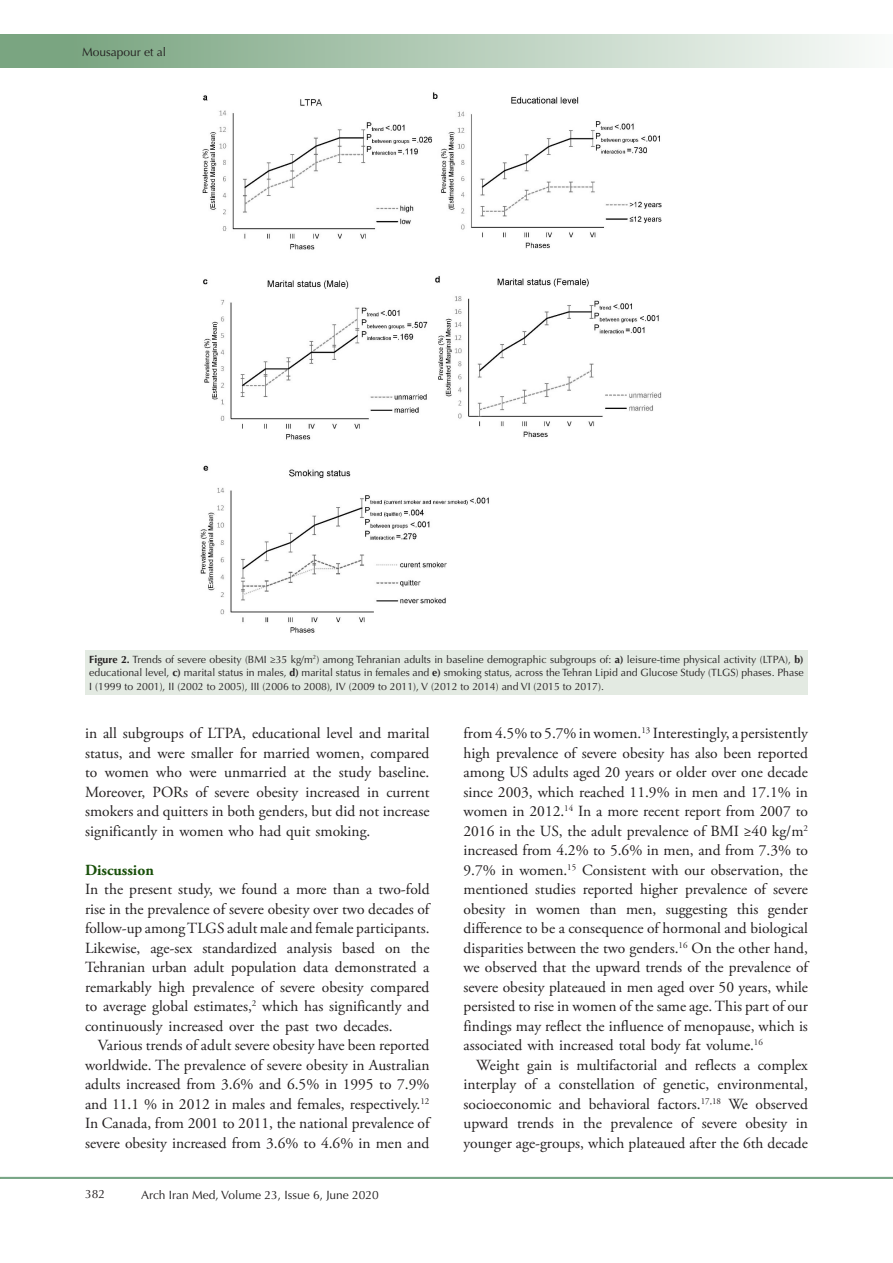
<style>
.page{position:relative;width:893px;height:1263px;background:#fff}
.page>*{position:absolute;margin:0;border:0;box-sizing:border-box;transform-origin:0 0}
.t1{font:15.45px/19.5px "Adobe Garamond Pro";color:#231f20;text-align:justify}
.t2{font:700 15.45px "Adobe Garamond Pro";color:#19500a}
.t3{font:12px "Optima LT Std";color:#231f20}
.t4{font:10.5px/13.5px "Optima LT Std";color:#231f20;text-align:justify}
.s1{font-weight:700}
</style>
<div class="page">
<div style="left:0;top:1177px;width:893px;height:2px;background:#0099e5;border:1px solid #7aa581"></div>
<div style="left:0;top:35px;width:893px;height:33px;background:linear-gradient(to right,#719f78,#f9fbf9)"></div>
<div style="left:85px;top:651px;width:723px;height:44px;background:#e3eae2"></div>
<img style="left:200px;top:92px;width:462px;height:541px">
<p class="t3" style="left:82px;top:45px;width:86px">Mousapour et al</p>
<p class="t4" style="left:89px;top:652px;width:716px"><span class="s1">Figure 2.</span> Trends of severe obesity (BMI ≥35 kg/m<sup>2</sup>) among Tehranian adults in baseline demographic subgroups of: <span class="s1">a)</span> leisure-time physical activity (LTPA), <span class="s1">b) </span>educational level, <span class="s1">c)</span> marital status in males, <span class="s1">d)</span> marital status in females and <span class="s1">e)</span> smoking status, across the Tehran Lipid and Glucose Study (TLGS) phases. Phase I (1999 to 2001), II (2002 to 2005), III (2006 to 2008), IV (2009 to 2011), V (2012 to 2014) and VI (2015 to 2017).</p>
<p class="t1" style="left:85px;top:724px;width:346px">in all subgroups of LTPA, educational level and marital status, and were smaller for married women, compared to women who were unmarried at the study baseline.<br>Moreover, PORs of severe obesity increased in current smokers and quitters in both genders, but did not increase significantly in women who had quit smoking.</p>
<p class="t2" style="left:85px;top:861px;width:70px">Discussion</p>
<p class="t1" style="left:85px;top:880px;width:346px">In the present study, we found a more than a two-fold rise in the prevalence of severe obesity over two decades of follow-up among TLGS adult male and female participants.<br>Likewise, age-sex standardized analysis based on the Tehranian urban adult population data demonstrated a remarkably high prevalence of severe obesity compared to average global estimates,<sup>2</sup> which has significantly and continuously increased over the past two decades.</p>
<p class="t1" style="left:85px;top:1036px;width:346px;text-indent:13px">Various trends of adult severe obesity have been reported worldwide. The prevalence of severe obesity in Australian adults increased from 3.6% and 6.5% in 1995 to 7.9% and 11.1 % in 2012 in males and females, respectively.<sup>12<br></sup>In Canada, from 2001 to 2011, the national prevalence of severe obesity increased from 3.6% to 4.6% in men and</p>
<p class="t3" style="left:85px;top:1187px;width:22px">382</p>
<p class="t3" style="left:141px;top:1188px;width:239px">Arch Iran Med, Volume 23, Issue 6, June 2020</p>
<p class="t1" style="left:463px;top:724px;width:346px">from 4.5% to 5.7% in women.<sup>13</sup> Interestingly, a persistently high prevalence of severe obesity has also been reported among US adults aged 20 years or older over one decade since 2003, which reached 11.9% in men and 17.1% in women in 2012.<sup>14</sup> In a more recent report from 2007 to 2016 in the US, the adult prevalence of BMI ≥40 kg/m<sup>2 </sup>increased from 4.2% to 5.6% in men, and from 7.3% to 9.7% in women.<sup>15</sup> Consistent with our observation, the mentioned studies reported higher prevalence of severe obesity in women than men, suggesting this gender difference to be a consequence of hormonal and biological disparities between the two genders.<sup>16</sup> On the other hand, we observed that the upward trends of the prevalence of severe obesity plateaued in men aged over 50 years, while persisted to rise in women of the same age. This part of our findings may reflect the influence of menopause, which is associated with increased total body fat volume.<sup>16</sup></p>
<p class="t1" style="left:463px;top:1056px;width:346px;text-indent:13px">Weight gain is multifactorial and reflects a complex interplay of a constellation of genetic, environmental, socioeconomic and behavioral factors.<sup>17,18</sup> We observed upward trends in the prevalence of severe obesity in younger age-groups, which plateaued after the 6th decade</p>
</div>
